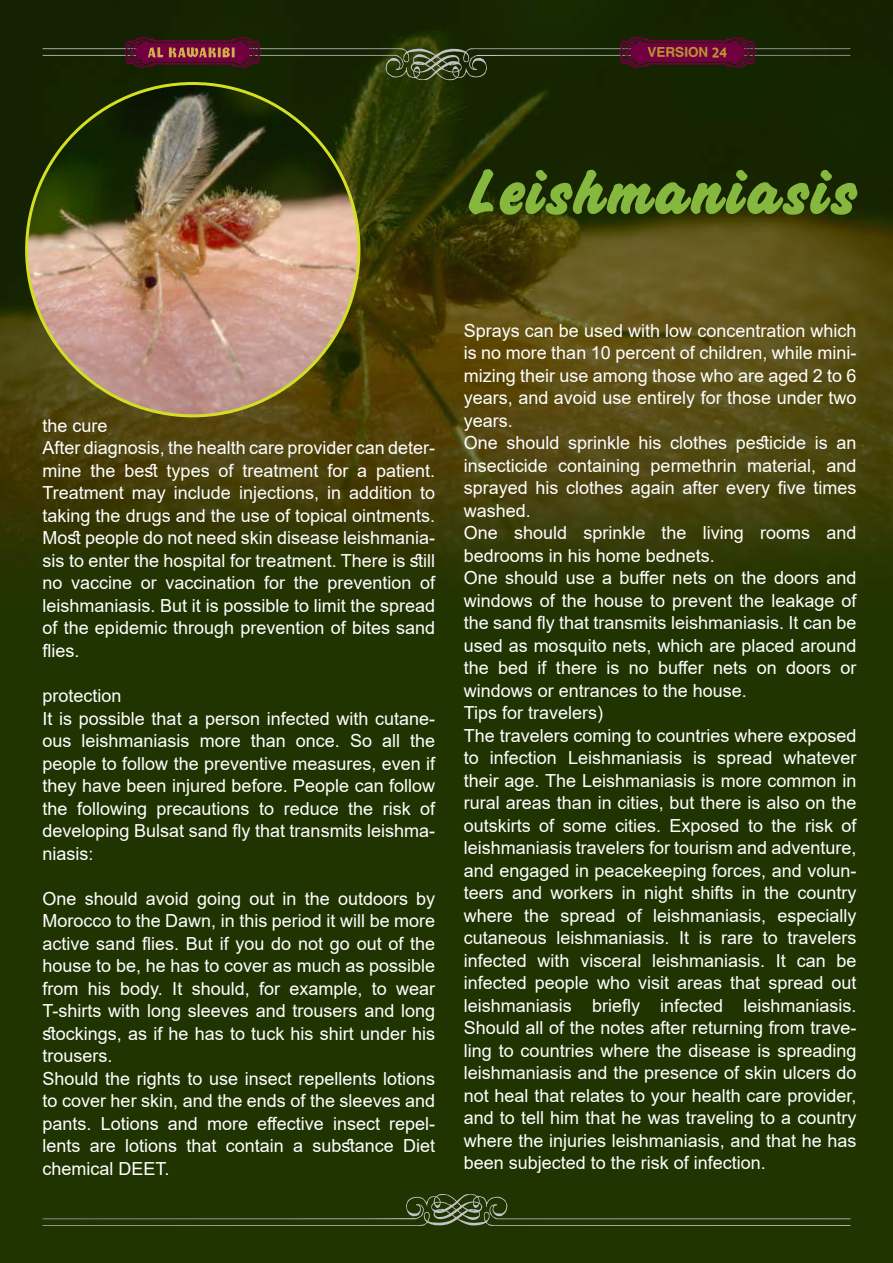
<style>
.page{position:relative;width:893px;height:1263px;background:#fff}
.page>*{position:absolute;margin:0;border:0;box-sizing:border-box;transform-origin:0 0}
.t1{font:800 62.55px "Bellamy";color:#86b73f}
.t2{font:18px/22.5px "Arial";color:#fff}
.t3{font:15.6px "Hacen Beirut";color:#bb9632}
</style>
<div class="page">
<img style="left:0;top:0;width:893px;height:1263px">
<img style="left:27px;top:83px;width:332px;height:333px;border-radius:166px">
<svg style="left:43px;top:1194px;width:807px;height:32px;background:#2c3e0f"></svg>
<svg style="left:43px;top:36px;width:807px;height:45px;background:#2e2713"></svg>
<p class="t3" style="left:647px;top:42px;width:81px">VERSION 24</p>
<h1 class="t1" style="left:468px;top:150px;width:391px">Leishmaniasis</h1>
<p class="t2" style="left:43px;top:414px;width:394px">the cure<br>After diagnosis, the health care provider can deter&shy;mine the best types of treatment for a patient.<br>Treatment may include injections, in addition to taking the drugs and the use of topical ointments.<br>Most people do not need skin disease leishmania&shy;sis to enter the hospital for treatment. There is still no vaccine or vaccination for the prevention of leishmaniasis. But it is possible to limit the spread of the epidemic through prevention of bites sand flies.</p>
<p class="t2" style="left:43px;top:684px;width:394px">protection<br>It is possible that a person infected with cutane&shy;ous leishmaniasis more than once. So all the people to follow the preventive measures, even if they have been injured before. People can follow the following precautions to reduce the risk of developing Bulsat sand fly that transmits leishma&shy;niasis:</p>
<p class="t2" style="left:43px;top:887px;width:394px">One should avoid going out in the outdoors by Morocco to the Dawn, in this period it will be more active sand flies. But if you do not go out of the house to be, he has to cover as much as possible from his body. It should, for example, to wear T-shirts with long sleeves and trousers and long stockings, as if he has to tuck his shirt under his trousers.<br>Should the rights to use insect repellents lotions to cover her skin, and the ends of the sleeves and pants. Lotions and more effective insect repel&shy;lents are lotions that contain a substance Diet chemical DEET.</p>
<p class="t2" style="left:464px;top:319px;width:394px">Sprays can be used with low concentration which is no more than 10 percent of children, while mini&shy;mizing their use among those who are aged 2 to 6 years, and avoid use entirely for those under two years.<br>One should sprinkle his clothes pesticide is an insecticide containing permethrin material, and sprayed his clothes again after every five times washed.<br>One should sprinkle the living rooms and bedrooms in his home bednets.<br>One should use a buffer nets on the doors and windows of the house to prevent the leakage of the sand fly that transmits leishmaniasis. It can be used as mosquito nets, which are placed around the bed if there is no buffer nets on doors or windows or entrances to the house.<br>Tips for travelers)<br>The travelers coming to countries where exposed to infection Leishmaniasis is spread whatever their age. The Leishmaniasis is more common in rural areas than in cities, but there is also on the outskirts of some cities. Exposed to the risk of leishmaniasis travelers for tourism and adventure, and engaged in peacekeeping forces, and volun&shy;teers and workers in night shifts in the country where the spread of leishmaniasis, especially cutaneous leishmaniasis. It is rare to travelers infected with visceral leishmaniasis. It can be infected people who visit areas that spread out leishmaniasis briefly infected leishmaniasis.<br>Should all of the notes after returning from trave&shy;ling to countries where the disease is spreading leishmaniasis and the presence of skin ulcers do not heal that relates to your health care provider, and to tell him that he was traveling to a country where the injuries leishmaniasis, and that he has been subjected to the risk of infection.</p>
</div>
